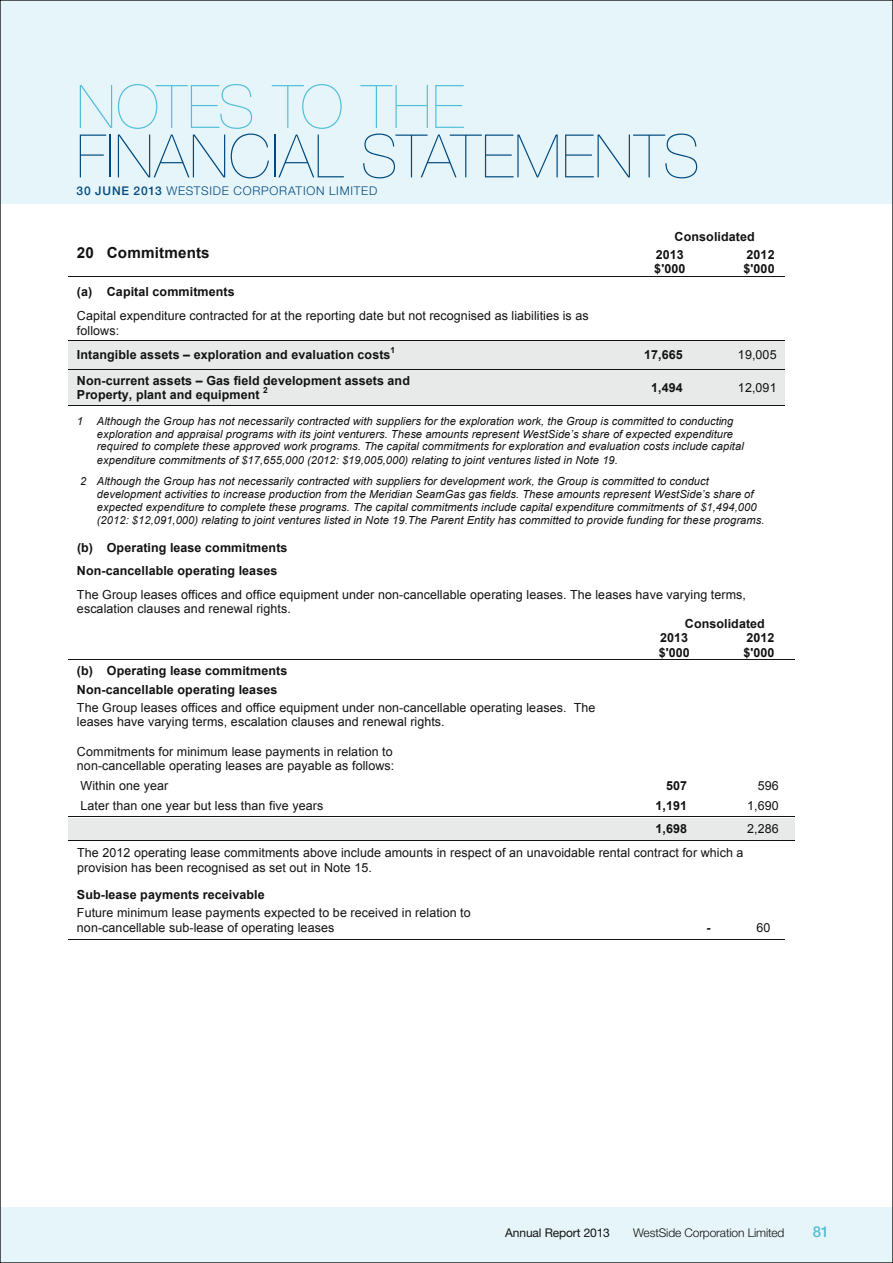
<style>
.page{position:relative;width:893px;height:1263px;background:#fff}
.page>*{position:absolute;margin:0;border:0;box-sizing:border-box;transform-origin:0 0}
.t1{font:200 60px "Helvetica Neue LT Std";letter-spacing:.01em;color:#004a80}
.t2{font:200 60px "Helvetica Neue LT Std";letter-spacing:.01em;color:#51bfd8}
.t3{font:700 15.15px "Arial";letter-spacing:.01em;color:#121212}
.t4{font:500 15px "Helvetica Neue LT Std";color:#51bfd8}
.t5{font:12.45px/14.5px "Arial";letter-spacing:.01em;color:#121212}
.t6{font:700 12.45px/14.5px "Arial";letter-spacing:.01em;color:#121212}
.t7{font:300 12px "Helvetica Neue LT Std";letter-spacing:.065em;color:#004a80}
.t8{font:300 12px "Helvetica Neue LT Std";letter-spacing:-.01em;color:#121212}
.t9{font:12px "Helvetica Neue LT Std";letter-spacing:-.01em;color:#121212}
.t10{font:italic 11.1px/12.9px "Arial";letter-spacing:.005em;color:#121212}
.t11{font:700 8.4px "Arial";color:#121212}
.s1{font-weight:500}
.s2{font-weight:700}
.s3{font-weight:400}
</style>
<div class="page">
<div style="left:0;top:0;width:893px;height:204px;background:#e6f5f9"></div>
<div style="left:0;top:1208px;width:893px;height:55px;background:#e6f5f9"></div>
<hr style="left:68px;top:276px;width:368px;height:1px;background:#121212">
<hr style="left:436px;top:276px;width:93px;height:1px;background:#121212">
<hr style="left:530px;top:276px;width:93px;height:1px;background:#121212">
<hr style="left:624px;top:276px;width:92px;height:1px;background:#121212">
<hr style="left:717px;top:276px;width:67px;height:1px;background:#121212">
<div style="left:68px;top:340px;width:368px;height:29px;background:#e7eae9"></div>
<div style="left:436px;top:340px;width:94px;height:29px;background:#e7eae9"></div>
<div style="left:530px;top:340px;width:93px;height:29px;background:#e7eae9"></div>
<div style="left:623px;top:340px;width:94px;height:29px;background:#e7eae9"></div>
<div style="left:717px;top:340px;width:68px;height:29px;background:#e7eae9"></div>
<hr style="left:68px;top:340px;width:368px;height:1px;background:#121212">
<hr style="left:436px;top:340px;width:93px;height:1px;background:#121212">
<hr style="left:530px;top:340px;width:93px;height:1px;background:#121212">
<hr style="left:624px;top:340px;width:92px;height:1px;background:#121212">
<hr style="left:717px;top:340px;width:67px;height:1px;background:#121212">
<div style="left:68px;top:370px;width:368px;height:35px;background:#e7eae9"></div>
<div style="left:436px;top:370px;width:94px;height:35px;background:#e7eae9"></div>
<div style="left:530px;top:370px;width:93px;height:35px;background:#e7eae9"></div>
<div style="left:623px;top:370px;width:94px;height:35px;background:#e7eae9"></div>
<div style="left:717px;top:370px;width:68px;height:35px;background:#e7eae9"></div>
<hr style="left:68px;top:369px;width:368px;height:1px;background:#121212">
<hr style="left:436px;top:369px;width:93px;height:1px;background:#121212">
<hr style="left:530px;top:369px;width:93px;height:1px;background:#121212">
<hr style="left:624px;top:369px;width:92px;height:1px;background:#121212">
<hr style="left:717px;top:369px;width:67px;height:1px;background:#121212">
<hr style="left:68px;top:405px;width:368px;height:1px;background:#121212">
<hr style="left:435px;top:405px;width:94px;height:1px;background:#121212">
<hr style="left:529px;top:405px;width:94px;height:1px;background:#121212">
<hr style="left:623px;top:405px;width:93px;height:1px;background:#121212">
<hr style="left:716px;top:405px;width:68px;height:1px;background:#121212">
<hr style="left:68px;top:659px;width:342px;height:1px;background:#121212">
<hr style="left:410px;top:659px;width:105px;height:1px;background:#121212">
<hr style="left:516px;top:659px;width:111px;height:1px;background:#121212">
<hr style="left:628px;top:659px;width:93px;height:1px;background:#121212">
<hr style="left:722px;top:659px;width:52px;height:1px;background:#121212">
<svg style="left:774px;top:659px;width:20px;height:1px"></svg>
<div style="left:68px;top:817px;width:342px;height:23px;background:#e7eae9"></div>
<div style="left:410px;top:817px;width:105px;height:23px;background:#e7eae9"></div>
<div style="left:515px;top:817px;width:112px;height:23px;background:#e7eae9"></div>
<div style="left:627px;top:817px;width:94px;height:23px;background:#e7eae9"></div>
<div style="left:721px;top:817px;width:73px;height:23px;background:#e7eae9"></div>
<hr style="left:68px;top:816px;width:342px;height:1px;background:#121212">
<hr style="left:410px;top:816px;width:105px;height:1px;background:#121212">
<hr style="left:516px;top:816px;width:111px;height:1px;background:#121212">
<hr style="left:628px;top:816px;width:93px;height:1px;background:#121212">
<hr style="left:722px;top:816px;width:72px;height:1px;background:#121212">
<hr style="left:68px;top:840px;width:342px;height:1px;background:#121212">
<hr style="left:409px;top:840px;width:106px;height:1px;background:#121212">
<hr style="left:515px;top:840px;width:112px;height:1px;background:#121212">
<hr style="left:627px;top:840px;width:94px;height:1px;background:#121212">
<hr style="left:721px;top:840px;width:73px;height:1px;background:#121212">
<hr style="left:68px;top:939px;width:408px;height:1px;background:#121212">
<hr style="left:475px;top:939px;width:48px;height:1px;background:#121212">
<hr style="left:523px;top:939px;width:94px;height:1px;background:#121212">
<hr style="left:617px;top:939px;width:93px;height:1px;background:#121212">
<hr style="left:710px;top:939px;width:74px;height:1px;background:#121212">
<h1 class="t2" style="left:77px;top:72px;width:389px">NOTES TO THE</h1>
<h1 class="t1" style="left:77px;top:122px;width:625px">FINANCIAL STATEMENTS</h1>
<p class="t7" style="left:77px;top:183px;width:302px"><span class="s1">30 JUNE 2013</span> WESTSIDE CORPORATION LIMITED</p>
<p class="t6" style="left:675px;top:230px;width:82px">Consolidated</p>
<p class="t3" style="left:77px;top:242px;width:134px">20 Commitments</p>
<p class="t6" style="left:656px;top:247px;width:30px">2013</p>
<p class="t6" style="left:746px;top:247px;width:30px">2012</p>
<p class="t6" style="left:654px;top:262px;width:33px">$'000</p>
<p class="t6" style="left:743px;top:262px;width:33px">$'000</p>
<p class="t5" style="left:77px;top:280px;width:513px;line-height:24px"><span class="s2">(a) Capital commitments<br></span>Capital expenditure contracted for at the reporting date but not recognised as liabilities is as</p>
<p class="t6" style="left:77px;top:319px;width:315px;line-height:24.3px"><span class="s3">follows:<br></span>Intangible assets – exploration and evaluation costs</p>
<p class="t11" style="left:391px;top:344px;width:6px">1</p>
<p class="t6" style="left:644px;top:348px;width:40px">17,665</p>
<p class="t5" style="left:738px;top:348px;width:40px">19,005</p>
<p class="t6" style="left:77px;top:373px;width:335px">Non-current assets – Gas field development assets and<br>Property, plant and equipment</p>
<p class="t11" style="left:263px;top:384px;width:6px">2</p>
<p class="t6" style="left:651px;top:380px;width:33px">1,494</p>
<p class="t5" style="left:738px;top:380px;width:40px">12,091</p>
<p class="t10" style="left:97px;top:415px;width:648px;text-indent:-20px">1 Although the Group has not necessarily contracted with suppliers for the exploration work, the Group is committed to conducting exploration and appraisal programs with its joint venturers. These amounts represent WestSide’s share of expected expenditure required to complete these approved work programs. The capital commitments for exploration and evaluation costs include capital expenditure commitments of $17,655,000 (2012: $19,005,000) relating to joint ventures listed in Note 19.</p>
<p class="t10" style="left:97px;top:475px;width:669px;text-indent:-17px">2 Although the Group has not necessarily contracted with suppliers for development work, the Group is committed to conduct development activities to increase production from the Meridian SeamGas gas fields. These amounts represent WestSide’s share of expected expenditure to complete these programs. The capital commitments include capital expenditure commitments of $1,494,000 (2012: $12,091,000) relating to joint ventures listed in Note 19.The Parent Entity has committed to provide funding for these programs.</p>
<p class="t5" style="left:77px;top:537px;width:671px;line-height:23.1px"><span class="s2">(b) Operating lease commitments<br>Non-cancellable operating leases<br></span>The Group leases offices and office equipment under non-cancellable operating leases. The leases have varying terms,</p>
<p class="t5" style="left:77px;top:602px;width:215px">escalation clauses and renewal rights.</p>
<p class="t6" style="left:660px;top:616px;width:106px;text-indent:25px">Consolidated<br>2013</p>
<p class="t6" style="left:746px;top:631px;width:30px">2012</p>
<p class="t6" style="left:659px;top:645px;width:33px">$'000</p>
<p class="t6" style="left:743px;top:645px;width:33px">$'000</p>
<p class="t6" style="left:77px;top:660px;width:212px;line-height:20px">(b) Operating lease commitments<br>Non-cancellable operating leases</p>
<p class="t5" style="left:77px;top:700px;width:520px">The Group leases offices and office equipment under non-cancellable operating leases. The leases have varying terms, escalation clauses and renewal rights.</p>
<p class="t5" style="left:77px;top:744px;width:319px">Commitments for minimum lease payments in relation to non-cancellable operating leases are payable as follows:</p>
<p class="t5" style="left:80px;top:778px;width:89px">Within one year</p>
<p class="t6" style="left:666px;top:779px;width:23px">507</p>
<p class="t5" style="left:758px;top:778px;width:23px">596</p>
<p class="t5" style="left:80px;top:798px;width:244px">Later than one year but less than five years</p>
<p class="t6" style="left:656px;top:798px;width:33px">1,191</p>
<p class="t5" style="left:747px;top:798px;width:33px">1,690</p>
<p class="t6" style="left:656px;top:822px;width:33px">1,698</p>
<p class="t5" style="left:747px;top:822px;width:33px">2,286</p>
<p class="t5" style="left:77px;top:845px;width:668px">The 2012 operating lease commitments above include amounts in respect of an unavoidable rental contract for which a provision has been recognised as set out in Note 15.</p>
<p class="t5" style="left:77px;top:885px;width:395px;line-height:18.6px"><span class="s2">Sub-lease payments receivable<br></span>Future minimum lease payments expected to be received in relation to</p>
<p class="t5" style="left:77px;top:920px;width:259px">non-cancellable sub-lease of operating leases</p>
<p class="t6" style="left:706px;top:921px;width:6px">-</p>
<p class="t5" style="left:756px;top:920px;width:15px">60</p>
<p class="t9" style="left:505px;top:1226px;width:106px">Annual Report 2013</p>
<p class="t8" style="left:633px;top:1226px;width:153px">WestSide Corporation Limited</p>
<p class="t4" style="left:813px;top:1223px;width:18px">81</p>
</div>
